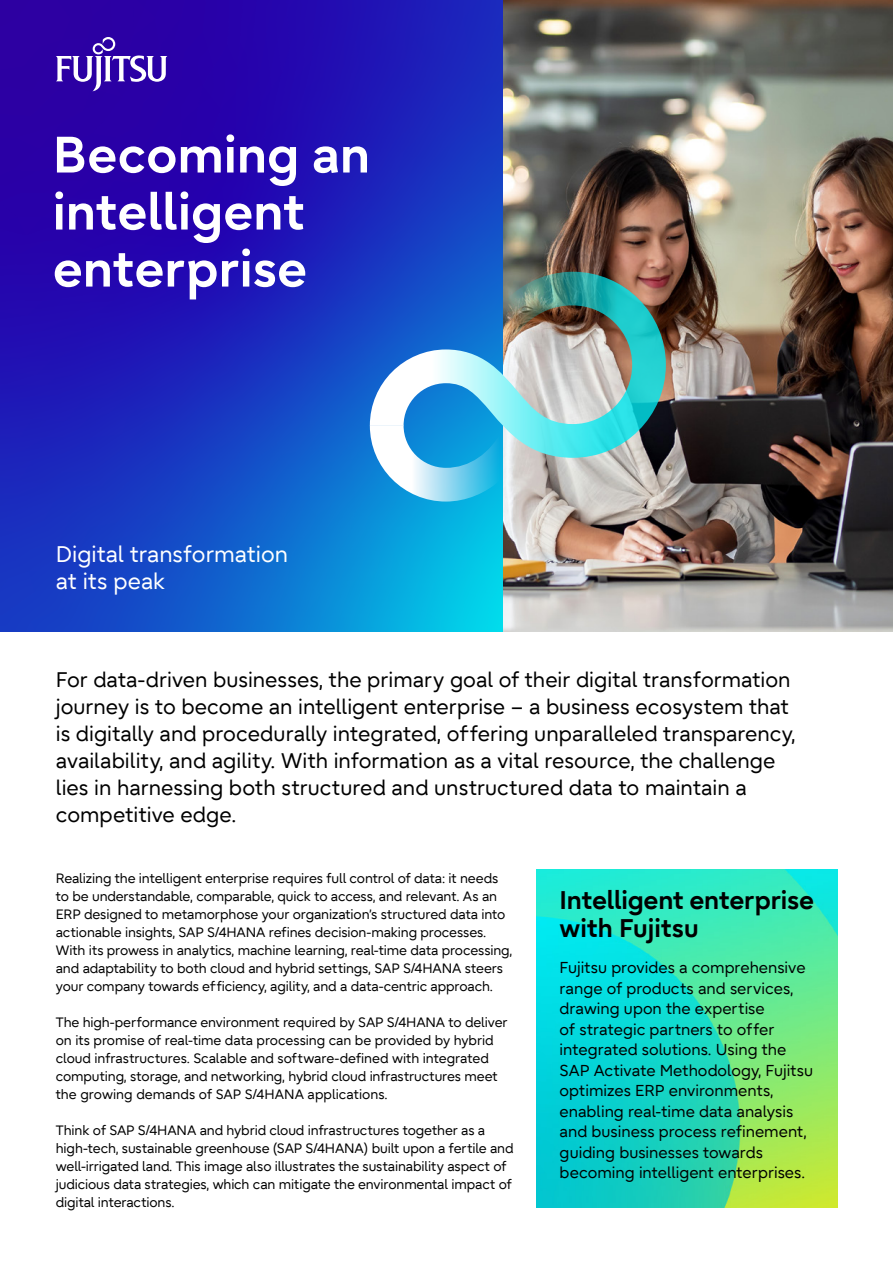
<style>
.page{position:relative;width:893px;height:1263px;background:#fff}
.page>*{position:absolute;margin:0;border:0;box-sizing:border-box;transform-origin:0 0}
.t1{font:700 51px/57px "Fujitsu Infinity Pro";color:#fff}
.t2{font:700 25.35px/27.9px "Fujitsu Infinity Pro";letter-spacing:-.01em;color:#000}
.t3{font:22.5px/27px "Fujitsu Infinity Pro";color:#fff}
.t4{font:21px/27px "Fujitsu Infinity Pro";color:#000}
.t5{font:15.75px/20.5px "Fujitsu Infinity Pro";color:#000}
.t6{font:13.5px/18px "Fujitsu Infinity Pro";letter-spacing:-.01em;color:#000}
</style>
<div class="page">
<img style="left:502px;top:0;width:391px;height:631px">
<svg style="left:0;top:0;width:502px;height:631px;background:#1b2fbc"></svg>
<svg style="left:56px;top:37px;width:111px;height:54px"></svg>
<img style="left:537px;top:870px;width:300px;height:337px">
<img style="left:370px;top:272px;width:296px;height:230px">
<h1 class="t1" style="left:53px;top:126px;width:319px">Becoming an intelligent enterprise</h1>
<h3 class="t3" style="left:56px;top:540px;width:234px">Digital transformation at its peak</h3>
<p class="t4" style="left:56px;top:666px;width:741px">For data-driven businesses, the primary goal of their digital transformation journey is to become an intelligent enterprise – a business ecosystem that is digitally and procedurally integrated, of fering unparalleled transparency, availability, and agility. With information as a vital resource, the challenge lies in harnessing both structured and unstructured data to maintain a competitive edge.</p>
<p class="t6" style="left:56px;top:869px;width:458px">Realizing the intelligent enterprise requires full control of data: it needs to be understandable, comparable, quick to access, and relevant. As an ERP designed to metamorphose your organization’s structured data into actionable insights, SAP S/4HANA refines decision-making processes.<br>With its prowess in analytics, machine learning, real-time data processing, and adaptability to both cloud and hybrid settings, SAP S/4HANA steers your company towards efficiency, agility, and a data-centric approach.</p>
<p class="t6" style="left:56px;top:1013px;width:453px">The high-performance environment required by SAP S/4HANA to deliver on its promise of real-time data processing can be provided by hybrid cloud infrastructures. Scalable and software-defined with integrated computing, storage, and networking, hybrid cloud infrastructures meet the growing demands of SAP S/4HANA applications.</p>
<p class="t6" style="left:56px;top:1121px;width:459px">Think of SAP S/4HANA and hybrid cloud infrastructures together as a high-tech, sustainable greenhouse (SAP S/4HANA) built upon a fertile and well-irrigated land. This image also illustrates the sustainability aspect of judicious data strategies, which can mitigate the environmental impact of digital interactions.</p>
<h2 class="t2" style="left:560px;top:886px;width:256px">Intelligent enterprise with Fujitsu</h2>
<p class="t5" style="left:560px;top:957px;width:255px">Fujitsu provides a comprehensive range of products and services, drawing upon the expertise<br>of strategic partners to offer integrated solutions. Using the<br>SAP Activate Methodology, Fujitsu optimizes ERP environments, enabling real-time data analysis and business process refinement, guiding businesses towards becoming intelligent enterprises.</p>
</div>
